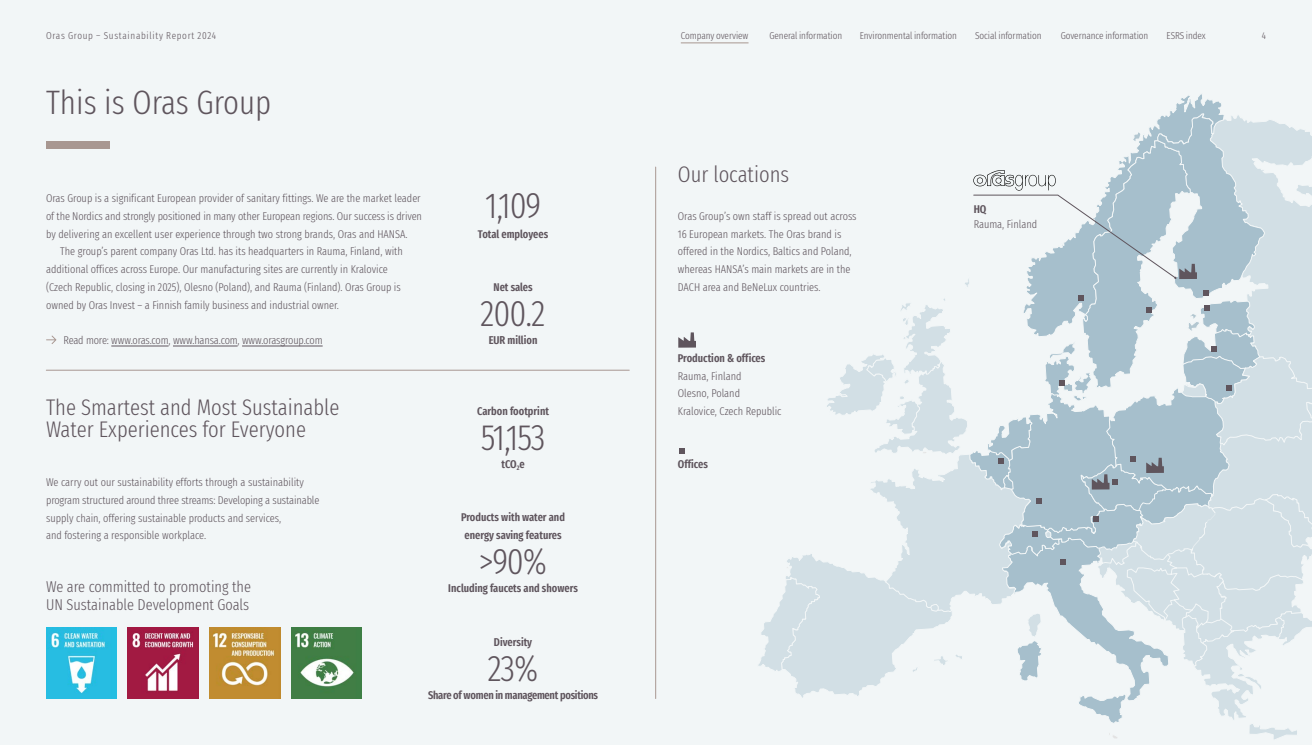
<style>
.page{position:relative;width:1312px;height:745px;background:#fff}
.page>*{position:absolute;margin:0;border:0;box-sizing:border-box;transform-origin:0 0}
.t1{font:300 extra-condensed 36.25px "Fira Sans";letter-spacing:-.03em;color:#5f555d}
.t2{font:300 extra-condensed 33.75px "Fira Sans";color:#5f555d}
.t3{font:300 extra-condensed 22.5px/22.5px "Fira Sans";color:#5f555d}
.t4{font:300 extra-condensed 15.62px/17.5px "Fira Sans";color:#5f555d}
.t5{font:300 extra-condensed 11.25px/17.8px "Fira Sans";color:#5f555d}
.t6{font:600 extra-condensed 11.25px/17.8px "Fira Sans";color:#5f555d;text-align:center}
.t7{font:600 extra-condensed 11.25px "Fira Sans";letter-spacing:-.02em;color:#5f555d}
.t8{font:300 extra-condensed 10px "Fira Sans";letter-spacing:-.005em;color:#5f555d}
.t9{font:300 extra-condensed 10px "Fira Sans";letter-spacing:.07em;color:#5f555d}
.t10{font:300 extra-condensed 9.75px "Fira Sans";color:#5f555d}
</style>
<div class="page">
<div style="left:0;top:0;width:1311px;height:744px;background:#f2f6f7"></div>
<div style="left:46px;top:142px;width:63px;height:7px;background:#a89791"></div>
<hr style="left:46px;top:370px;width:583px;height:1px;background:#a89791">
<hr style="left:655px;top:167px;width:1px;height:531px;background:#a89791">
<svg style="left:679px;top:448px;width:5px;height:5px"></svg>
<svg style="left:678px;top:332px;width:17px;height:15px"></svg>
<svg style="left:758px;top:96px;width:553px;height:644px"></svg>
<hr style="left:111px;top:345px;width:57px;height:1px;background:#5f555d">
<hr style="left:173px;top:345px;width:64px;height:1px;background:#5f555d">
<hr style="left:242px;top:345px;width:80px;height:1px;background:#5f555d">
<svg style="left:46px;top:335px;width:10px;height:9px"></svg>
<img style="left:46px;top:627px;width:71px;height:71px">
<img style="left:128px;top:627px;width:70px;height:71px">
<img style="left:209px;top:627px;width:71px;height:71px">
<img style="left:291px;top:627px;width:71px;height:71px">
<hr style="left:680px;top:43px;width:68px;height:1px;background:#a89791">
<p class="t9" style="left:46px;top:28px;width:171px">Oras Group – Sustainability Report 2024</p>
<p class="t8" style="left:680px;top:28px;width:69px">Company overview</p>
<p class="t8" style="left:769px;top:28px;width:74px">General information</p>
<p class="t8" style="left:859px;top:28px;width:99px">Environmental information</p>
<p class="t8" style="left:974px;top:28px;width:68px">Social information</p>
<p class="t8" style="left:1060px;top:28px;width:89px">Governance information</p>
<p class="t8" style="left:1166px;top:28px;width:41px">ESRS index</p>
<p class="t10" style="left:1261px;top:29px;width:6px">4</p>
<h2 class="t2" style="left:46px;top:78px;width:227px">This is Oras Group</h2>
<p class="t5" style="left:46px;top:189px;width:376px">Oras Group is a significant European provider of sanitary fittings. We are the market leader</p>
<p class="t5" style="left:46px;top:207px;width:377px">of the Nordics and strongly positioned in many other European regions. Our success is driven</p>
<p class="t5" style="left:46px;top:225px;width:363px">by delivering an excellent user experience through two strong brands, Oras and HANSA.</p>
<p class="t5" style="left:60px;top:242px;width:344px">The group’s parent company Oras Ltd. has its headquarters in Rauma, Finland, with</p>
<p class="t5" style="left:46px;top:260px;width:343px">additional offices across Europe. Our manufacturing sites are currently in Kralovice</p>
<p class="t5" style="left:46px;top:278px;width:356px">(Czech Republic, closing in 2025), Olesno (Poland), and Rauma (Finland). Oras Group is</p>
<p class="t5" style="left:46px;top:295px;width:294px">owned by Oras Invest – a Finnish family business and industrial owner.</p>
<p class="t5" style="left:63px;top:331px;width:261px">Read more: www.oras.com, www.hansa.com, www.orasgroup.com</p>
<h3 class="t3" style="left:46px;top:395px;width:295px">The Smartest and Most Sustainable<br>Water Experiences for Everyone</h3>
<p class="t5" style="left:46px;top:473px;width:275px">We carry out our sustainability efforts through a sustainability program structured around three streams: Developing a sustainable supply chain, offering sustainable products and services,<br>and fostering a responsible workplace.</p>
<h3 class="t4" style="left:46px;top:577px;width:206px">We are committed to promoting the<br>UN Sustainable Development Goals</h3>
<h1 class="t1" style="left:485px;top:180px;width:57px">1,109</h1>
<p class="t6" style="left:478px;top:224px;width:72px">Total employees</p>
<p class="t6" style="left:493px;top:277px;width:41px">Net sales</p>
<h1 class="t1" style="left:480px;top:287px;width:66px">200.2</h1>
<p class="t6" style="left:488px;top:330px;width:50px">EUR million</p>
<p class="t6" style="left:477px;top:401px;width:73px">Carbon footprint</p>
<h1 class="t1" style="left:480px;top:411px;width:66px">51,153</h1>
<p class="t6" style="left:501px;top:454px;width:25px">tCO<sub>2</sub>e</p>
<p class="t6" style="left:461px;top:507px;width:105px">Products with water and energy saving features</p>
<h1 class="t1" style="left:479px;top:535px;width:70px">&gt;90%</h1>
<p class="t6" style="left:448px;top:578px;width:131px">Including faucets and showers</p>
<p class="t6" style="left:494px;top:631px;width:40px">Diversity</p>
<h1 class="t1" style="left:487px;top:642px;width:52px">23%</h1>
<p class="t7" style="left:428px;top:685px;width:172px">Share of women in management positions</p>
<h3 class="t3" style="left:677px;top:162px;width:113px">Our locations</h3>
<p class="t5" style="left:677px;top:207px;width:180px">Oras Group’s own staff is spread out across 16 European markets. The Oras brand is offered in the Nordics, Baltics and Poland, whereas HANSA’s main markets are in the DACH area and BeNeLux countries.</p>
<p class="t6" style="left:677px;top:348px;width:89px">Production &amp; offices</p>
<p class="t5" style="left:677px;top:366px;width:105px">Rauma, Finland<br>Olesno, Poland<br>Kralovice, Czech Republic</p>
<p class="t6" style="left:677px;top:454px;width:31px">Offices</p>
<p class="t6" style="left:973px;top:199px;width:14px">HQ</p>
<p class="t5" style="left:973px;top:215px;width:65px">Rauma, Finland</p>
</div>
